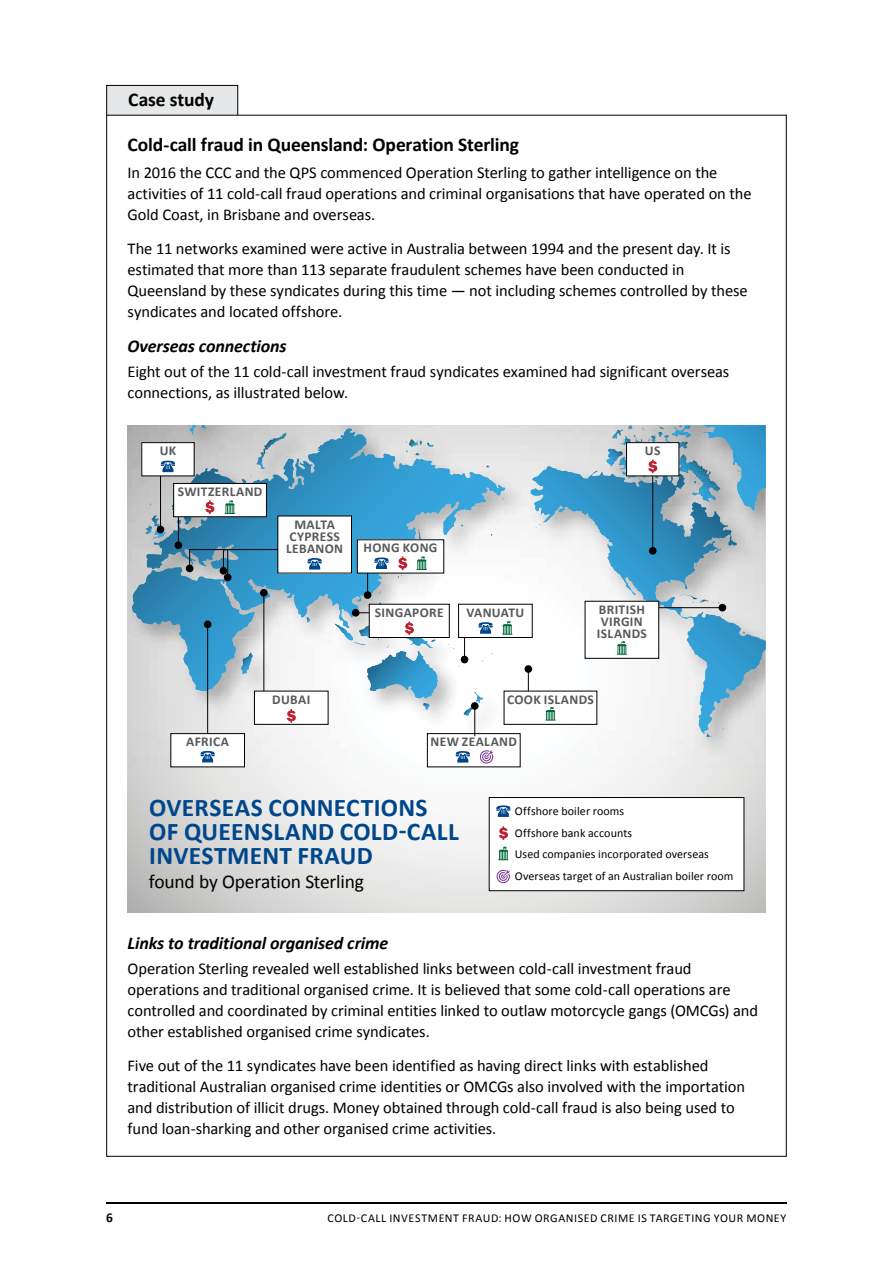
<style>
.page{position:relative;width:893px;height:1263px;background:#fff}
.page>*{position:absolute;margin:0;border:0;box-sizing:border-box;transform-origin:0 0}
.t1{font:700 25.5px/24px "Calibri";letter-spacing:.015em;color:#00468b}
.t2{font:700 19.5px "Calibri";letter-spacing:-.005em;color:#000}
.t3{font:19.5px "Calibri";letter-spacing:-.015em;color:#000}
.t4{font:italic 700 18px "Calibri";letter-spacing:-.005em;color:#000}
.t5{font:16.5px/21px "Calibri";letter-spacing:-.01em;color:#000}
.t6{font:700 13.5px/12px "Calibri";letter-spacing:.025em;color:#58595b}
.t7{font:700 13.5px "Calibri";color:#000}
.t8{font:12px/21.5px "Calibri";letter-spacing:.01em;color:#000}
.t9{font:12px "Calibri";letter-spacing:.045em;color:#000}
</style>
<div class="page">
<hr style="left:106px;top:1202px;width:681px;height:1px;background:#000">
<div style="left:107px;top:85px;width:131px;height:34px;background:#e6e7e8"></div>
<div style="left:106px;top:85px;width:132px;height:34px;border:1px solid #000"></div>
<div style="left:107px;top:115px;width:679px;height:1041px;background:#fff"></div>
<svg style="left:128px;top:452px;width:637px;height:460px"></svg>
<img style="left:128px;top:507px;width:56px;height:260px">
<img style="left:756px;top:734px;width:9px;height:33px">
<img style="left:591px;top:425px;width:101px;height:40px">
<img style="left:128px;top:425px;width:73px;height:82px">
<img style="left:505px;top:638px;width:26px;height:10px">
<img style="left:590px;top:734px;width:1px;height:33px">
<img style="left:505px;top:457px;width:119px;height:147px">
<svg style="left:531px;top:465px;width:234px;height:269px"></svg>
<svg style="left:132px;top:428px;width:373px;height:263px"></svg>
<svg style="left:701px;top:425px;width:64px;height:86px;background:#76adc8"></svg>
<svg style="left:334px;top:425px;width:16px;height:50px"></svg>
<svg style="left:241px;top:653px;width:12px;height:21px"></svg>
<svg style="left:427px;top:443px;width:6px;height:4px"></svg>
<svg style="left:183px;top:425px;width:17px;height:9px"></svg>
<svg style="left:307px;top:617px;width:3px;height:5px"></svg>
<svg style="left:150px;top:503px;width:16px;height:36px"></svg>
<svg style="left:481px;top:530px;width:26px;height:5px"></svg>
<img style="left:201px;top:425px;width:133px;height:53px">
<img style="left:406px;top:439px;width:17px;height:8px">
<img style="left:612px;top:425px;width:80px;height:14px">
<img style="left:458px;top:466px;width:73px;height:56px">
<img style="left:133px;top:525px;width:19px;height:60px">
<img style="left:378px;top:529px;width:47px;height:75px">
<img style="left:680px;top:587px;width:65px;height:142px">
<div style="left:427px;top:734px;width:93px;height:33px;background:#fff"></div>
<div style="left:427px;top:733px;width:94px;height:34px;border:1px solid #000"></div>
<div style="left:171px;top:734px;width:73px;height:33px;background:#fff"></div>
<div style="left:170px;top:733px;width:75px;height:34px;border:1px solid #000"></div>
<div style="left:489px;top:797px;width:255px;height:94px;background:#fff"></div>
<div style="left:489px;top:797px;width:255px;height:94px;border:1px solid #000"></div>
<hr style="left:652px;top:462px;width:1px;height:88px;background:#000">
<div style="left:649px;top:547px;width:8px;height:8px;background:#000;border-radius:50%"></div>
<hr style="left:160px;top:472px;width:1px;height:57px;background:#000">
<div style="left:157px;top:526px;width:7px;height:7px;background:#000;border-radius:50%"></div>
<hr style="left:178px;top:514px;width:1px;height:31px;background:#000">
<div style="left:175px;top:541px;width:7px;height:8px;background:#000;border-radius:50%"></div>
<svg style="left:367px;top:573px;width:1px;height:18px"></svg>
<div style="left:364px;top:591px;width:7px;height:8px;background:#000;border-radius:50%"></div>
<hr style="left:657px;top:607px;width:65px;height:1px;background:#000">
<div style="left:719px;top:604px;width:7px;height:7px;background:#000;border-radius:50%"></div>
<div style="left:352px;top:609px;width:8px;height:8px;background:#000;border-radius:50%"></div>
<div style="left:186px;top:565px;width:7px;height:7px;background:#000;border-radius:50%"></div>
<svg style="left:189px;top:549px;width:92px;height:28px;background:#4d8dae"></svg>
<div style="left:224px;top:573px;width:8px;height:8px;background:#000;border-radius:50%"></div>
<svg style="left:528px;top:673px;width:1px;height:18px"></svg>
<div style="left:524px;top:665px;width:8px;height:8px;background:#000;border-radius:50%"></div>
<hr style="left:474px;top:706px;width:1px;height:30px;background:#000">
<hr style="left:263px;top:593px;width:1px;height:111px;background:#000">
<div style="left:260px;top:589px;width:8px;height:8px;background:#000;border-radius:50%"></div>
<hr style="left:207px;top:625px;width:1px;height:108px;background:#000">
<div style="left:204px;top:620px;width:7px;height:8px;background:#000;border-radius:50%"></div>
<svg style="left:456px;top:751px;width:14px;height:11px"></svg>
<svg style="left:201px;top:751px;width:14px;height:11px"></svg>
<svg style="left:496px;top:805px;width:14px;height:12px"></svg>
<svg style="left:499px;top:826px;width:9px;height:14px"></svg>
<svg style="left:498px;top:847px;width:10px;height:13px"></svg>
<svg style="left:496px;top:869px;width:14px;height:15px"></svg>
<svg style="left:479px;top:750px;width:15px;height:14px"></svg>
<div style="left:504px;top:691px;width:93px;height:33px;background:#fff"></div>
<div style="left:504px;top:691px;width:93px;height:34px;border:1px solid #000"></div>
<svg style="left:545px;top:707px;width:10px;height:14px"></svg>
<div style="left:369px;top:604px;width:80px;height:33px;background:#fff"></div>
<div style="left:254px;top:691px;width:74px;height:33px;background:#fff"></div>
<div style="left:254px;top:691px;width:74px;height:34px;border:1px solid #000"></div>
<svg style="left:287px;top:709px;width:9px;height:14px"></svg>
<div style="left:357px;top:540px;width:87px;height:33px;background:#fff"></div>
<svg style="left:374px;top:557px;width:15px;height:12px"></svg>
<svg style="left:398px;top:556px;width:9px;height:14px"></svg>
<svg style="left:417px;top:538px;width:26px;height:32px"></svg>
<div style="left:459px;top:604px;width:73px;height:33px;background:#fff"></div>
<div style="left:458px;top:604px;width:75px;height:34px;border:1px solid #000"></div>
<svg style="left:334px;top:612px;width:159px;height:106px"></svg>
<svg style="left:502px;top:621px;width:10px;height:14px"></svg>
<div style="left:278px;top:516px;width:73px;height:57px;background:#fff"></div>
<svg style="left:308px;top:558px;width:14px;height:12px"></svg>
<div style="left:174px;top:483px;width:92px;height:34px;background:#fff"></div>
<div style="left:173px;top:483px;width:94px;height:34px;border:1px solid #000"></div>
<svg style="left:205px;top:500px;width:9px;height:14px"></svg>
<svg style="left:225px;top:500px;width:10px;height:14px"></svg>
<div style="left:585px;top:601px;width:74px;height:57px;background:#fff"></div>
<div style="left:585px;top:601px;width:74px;height:58px;border:1px solid #000"></div>
<svg style="left:617px;top:641px;width:10px;height:14px"></svg>
<div style="left:142px;top:443px;width:52px;height:33px;background:#fff"></div>
<div style="left:141px;top:442px;width:54px;height:34px;border:1px solid #000"></div>
<svg style="left:161px;top:461px;width:14px;height:11px"></svg>
<div style="left:626px;top:443px;width:53px;height:33px;background:#fff"></div>
<div style="left:626px;top:442px;width:53px;height:34px;border:1px solid #000"></div>
<svg style="left:531px;top:460px;width:132px;height:68px;background:#6daaca"></svg>
<p class="t2" style="left:128px;top:87px;width:87px">CASE STUDY</p>
<p class="t2" style="left:128px;top:132px;width:393px">COLD-CALL FRAUD IN QUEENSLAND: OPERATION STERLING</p>
<p class="t5" style="left:128px;top:162px;width:626px">In 2016 the CCC and the QPS commenced Operation Sterling to gather intelligence on the activities of 11 cold-call fraud operations and criminal organisations that have operated on the<br>Gold Coast, in Brisbane and overseas.</p>
<p class="t5" style="left:128px;top:238px;width:622px">The 11 networks examined were active in Australia between 1994 and the present day. It is estimated that more than 113 separate fraudulent schemes have been conducted in Queensland by these syndicates during this time — not including schemes controlled by these syndicates and located offshore.</p>
<p class="t4" style="left:128px;top:335px;width:161px">Overseas connections</p>
<p class="t5" style="left:128px;top:361px;width:603px">Eight out of the 11 cold-call investment fraud syndicates examined had significant overseas connections, as illustrated below.</p>
<p class="t6" style="left:160px;top:445px;width:18px">UK</p>
<p class="t6" style="left:645px;top:445px;width:9px">US</p>
<p class="t6" style="left:178px;top:486px;width:86px">SWITZERLAN D</p>
<p class="t6" style="left:286px;top:518px;width:55px;text-indent:8px">MA LTA<br>CYPRESS<br>LEBANON</p>
<p class="t6" style="left:364px;top:542px;width:75px">HONG KONG</p>
<p class="t6" style="left:375px;top:606px;width:70px">SINGAPORE</p>
<p class="t6" style="left:272px;top:693px;width:39px">DUBAI</p>
<p class="t6" style="left:466px;top:606px;width:60px">VAN UATU</p>
<p class="t6" style="left:597px;top:603px;width:51px;text-align:center">BRITISH<br>VIRGIN<br>ISLAN DS</p>
<p class="t6" style="left:507px;top:693px;width:10px">COO</p>
<p class="t6" style="left:533px;top:693px;width:61px">K ISLAN DS</p>
<p class="t6" style="left:186px;top:736px;width:43px">AFRICA</p>
<p class="t6" style="left:431px;top:736px;width:88px">NEW ZEALAN D</p>
<h1 class="t1" style="left:149px;top:796px;width:311px">OVERSEAS CONNECTIONS<br>OF QUEENSLAN D COLD-CALL<br>INVESTMENT FRAUD</h1>
<p class="t3" style="left:149px;top:869px;width:217px">found by Operation Sterling</p>
<p class="t8" style="left:515px;top:800px;width:220px">Offshore boiler rooms<br>Offshore bank accounts<br>Used companies incorporated overseas<br>Overseas target of an Australian boiler room</p>
<p class="t4" style="left:128px;top:932px;width:262px">Links to traditional organised crime</p>
<p class="t5" style="left:128px;top:958px;width:632px">Operation Sterling revealed well established links between cold-call investment fraud operations and traditional organised crime. It is believed that some cold-call operations are controlled and coordinated by criminal entities linked to outlaw motorcycle gangs (OMCGs) and other established organised crime syndicates.</p>
<p class="t5" style="left:128px;top:1055px;width:619px">Five out of the 11 syndicates have been identified as having direct links with established traditional Australian organised crime identities or OMCGs also involved with the importation and distribution of illicit drugs. Money obtained through cold-call fraud is also being used to fund loan-sharking and other organised crime activities.</p>
<p class="t7" style="left:106px;top:1209px;width:8px">6</p>
<p class="t9" style="left:327px;top:1210px;width:460px">Cold-call i nvestment fraud: How organised cri me is targeti ng your money</p>
</div>
